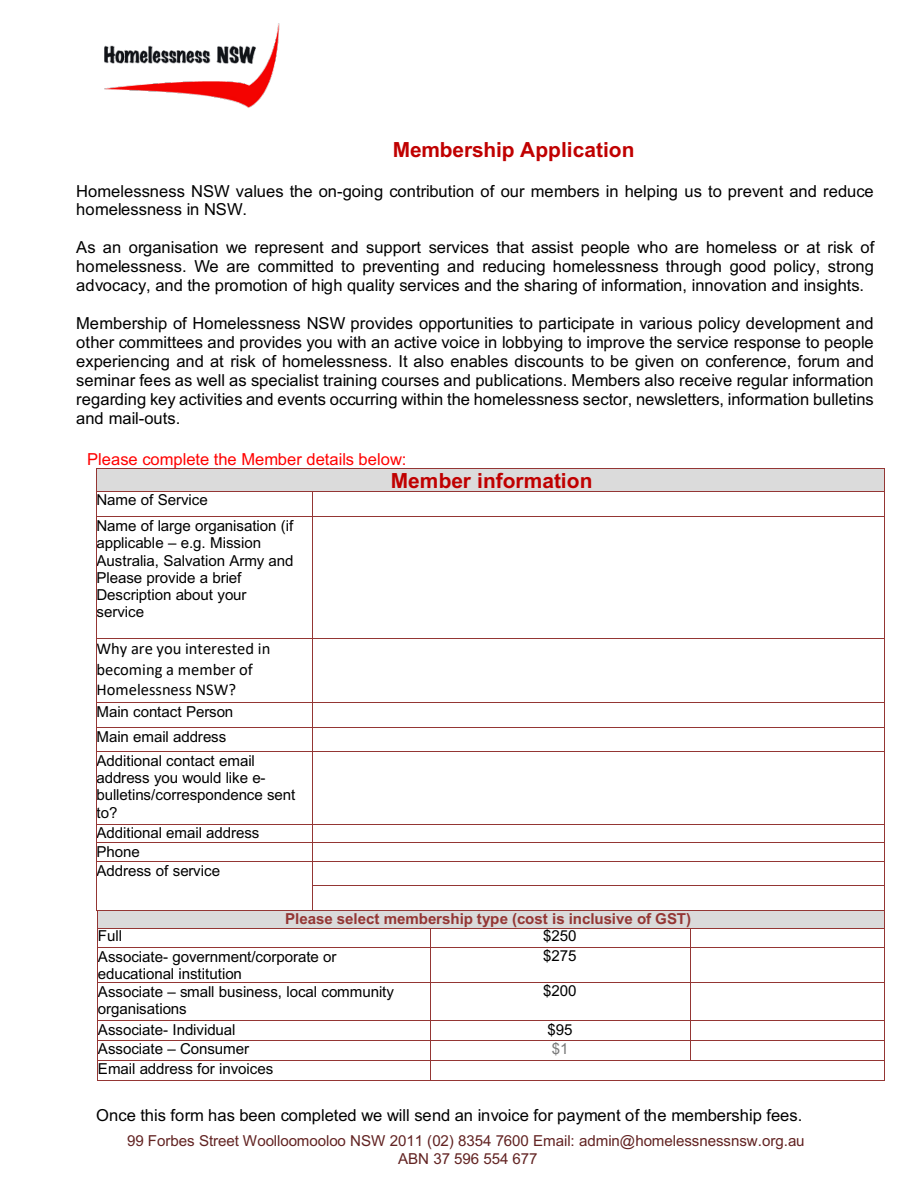
<style>
.page{position:relative;width:918px;height:1188px;background:#fff}
.page>*{position:absolute;margin:0;border:0;box-sizing:border-box;transform-origin:0 0}
.t1{font:700 20.85px "Arial";color:#c00000}
.t2{font:16.5px/18.9px "Arial";color:#000;text-align:justify}
.t3{font:16.5px/20.1px "Calibri";color:#000}
.t4{font:16.5px "Arial";letter-spacing:.005em;color:#f00}
.t5{font:15.15px/17.2px "Arial";letter-spacing:-.01em;color:#000}
.t6{font:15.15px/18px "Arial";letter-spacing:-.01em;color:#622322;text-align:center}
.t7{font:700 15.15px "Arial";letter-spacing:-.01em;color:#943634}
.t8{font:15.15px "Arial";color:#797979}
</style>
<div class="page">
<img style="left:104px;top:23px;width:176px;height:85px">
<div style="left:96px;top:469px;width:788px;height:22px;background:#dbdbdb"></div>
<hr style="left:97px;top:468px;width:787px;height:1px;background:#943634">
<hr style="left:97px;top:491px;width:215px;height:1px;background:#943634">
<hr style="left:313px;top:491px;width:571px;height:1px;background:#943634">
<svg style="left:96px;top:468px;width:1px;height:49px"></svg>
<hr style="left:97px;top:516px;width:215px;height:1px;background:#943634">
<svg style="left:312px;top:491px;width:1px;height:26px"></svg>
<hr style="left:313px;top:516px;width:571px;height:1px;background:#943634">
<svg style="left:884px;top:468px;width:1px;height:49px"></svg>
<hr style="left:96px;top:517px;width:1px;height:121px;background:#943634">
<hr style="left:312px;top:517px;width:1px;height:121px;background:#943634">
<hr style="left:884px;top:517px;width:1px;height:121px;background:#943634">
<hr style="left:97px;top:638px;width:215px;height:1px;background:#943634">
<hr style="left:313px;top:638px;width:571px;height:1px;background:#943634">
<hr style="left:96px;top:639px;width:1px;height:63px;background:#943634">
<hr style="left:312px;top:639px;width:1px;height:63px;background:#943634">
<hr style="left:884px;top:639px;width:1px;height:63px;background:#943634">
<hr style="left:97px;top:702px;width:215px;height:1px;background:#943634">
<hr style="left:313px;top:702px;width:571px;height:1px;background:#943634">
<hr style="left:97px;top:727px;width:215px;height:1px;background:#943634">
<hr style="left:313px;top:727px;width:571px;height:1px;background:#943634">
<svg style="left:96px;top:702px;width:1px;height:50px"></svg>
<hr style="left:97px;top:751px;width:215px;height:1px;background:#943634">
<svg style="left:312px;top:702px;width:1px;height:50px"></svg>
<hr style="left:313px;top:751px;width:571px;height:1px;background:#943634">
<svg style="left:884px;top:702px;width:1px;height:50px"></svg>
<hr style="left:96px;top:752px;width:1px;height:72px;background:#943634">
<hr style="left:312px;top:752px;width:1px;height:72px;background:#943634">
<hr style="left:884px;top:752px;width:1px;height:72px;background:#943634">
<hr style="left:97px;top:824px;width:215px;height:1px;background:#943634">
<hr style="left:313px;top:824px;width:571px;height:1px;background:#943634">
<hr style="left:97px;top:842px;width:215px;height:1px;background:#943634">
<hr style="left:313px;top:842px;width:571px;height:1px;background:#943634">
<hr style="left:97px;top:861px;width:215px;height:1px;background:#943634">
<hr style="left:313px;top:861px;width:571px;height:1px;background:#943634">
<hr style="left:313px;top:886px;width:571px;height:1px;background:#943634">
<div style="left:98px;top:911px;width:786px;height:17px;background:#dadada"></div>
<hr style="left:98px;top:910px;width:214px;height:1px;background:#943634">
<svg style="left:312px;top:824px;width:1px;height:87px"></svg>
<hr style="left:313px;top:910px;width:571px;height:1px;background:#943634">
<hr style="left:98px;top:928px;width:332px;height:1px;background:#943634">
<hr style="left:431px;top:928px;width:259px;height:1px;background:#943634">
<hr style="left:691px;top:928px;width:193px;height:1px;background:#943634">
<svg style="left:96px;top:824px;width:2px;height:124px"></svg>
<hr style="left:98px;top:947px;width:332px;height:1px;background:#943634">
<svg style="left:430px;top:928px;width:1px;height:20px"></svg>
<hr style="left:431px;top:947px;width:259px;height:1px;background:#943634">
<svg style="left:690px;top:928px;width:1px;height:20px"></svg>
<hr style="left:691px;top:947px;width:193px;height:1px;background:#943634">
<svg style="left:884px;top:824px;width:1px;height:124px"></svg>
<hr style="left:98px;top:948px;width:1px;height:34px;background:#943634">
<hr style="left:430px;top:948px;width:1px;height:34px;background:#943634">
<hr style="left:690px;top:948px;width:1px;height:34px;background:#943634">
<hr style="left:884px;top:948px;width:1px;height:34px;background:#943634">
<hr style="left:98px;top:982px;width:332px;height:1px;background:#943634">
<hr style="left:431px;top:982px;width:259px;height:1px;background:#943634">
<hr style="left:691px;top:982px;width:193px;height:1px;background:#943634">
<hr style="left:98px;top:983px;width:1px;height:38px;background:#943634">
<hr style="left:430px;top:983px;width:1px;height:38px;background:#943634">
<hr style="left:690px;top:983px;width:1px;height:38px;background:#943634">
<hr style="left:884px;top:983px;width:1px;height:38px;background:#943634">
<hr style="left:98px;top:1021px;width:332px;height:1px;background:#943634">
<hr style="left:431px;top:1021px;width:259px;height:1px;background:#943634">
<hr style="left:691px;top:1021px;width:193px;height:1px;background:#943634">
<hr style="left:98px;top:1040px;width:332px;height:1px;background:#943634">
<hr style="left:431px;top:1040px;width:259px;height:1px;background:#943634">
<hr style="left:691px;top:1040px;width:193px;height:1px;background:#943634">
<hr style="left:98px;top:1060px;width:332px;height:1px;background:#943634">
<hr style="left:431px;top:1060px;width:259px;height:1px;background:#943634">
<svg style="left:690px;top:1021px;width:1px;height:40px"></svg>
<hr style="left:691px;top:1060px;width:193px;height:1px;background:#943634">
<hr style="left:98px;top:1080px;width:332px;height:1px;background:#943634">
<svg style="left:430px;top:1021px;width:1px;height:60px"></svg>
<hr style="left:431px;top:1080px;width:453px;height:1px;background:#943634">
<svg style="left:884px;top:1021px;width:1px;height:60px"></svg>
<p class="t1" style="left:393px;top:138px;width:243px">Membership Application</p>
<p class="t2" style="left:76px;top:181px;width:799px">Homelessness NSW values the on-going contribution of our members in helping us to prevent and reduce homelessness in NSW.</p>
<p class="t2" style="left:76px;top:238px;width:800px">As an organisation we represent and support services that assist people who are homeless or at risk of homelessness. We are committed to preventing and reducing homelessness through good policy, strong advocacy, and the promotion of high quality services and the sharing of information, innovation and insights.</p>
<p class="t2" style="left:76px;top:314px;width:799px">Membership of Homelessness NSW provides opportunities to participate in various policy development and other committees and provides you with an active voice in lobbying to improve the service response to people experiencing and at risk of homelessness. It also enables discounts to be given on conference, forum and seminar fees as well as specialist training courses and publications. Members also receive regular information regarding key activities and events occurring within the homelessness sector, newsletters, information bulletins and mail-outs.</p>
<p class="t4" style="left:87px;top:450px;width:321px">Please complete the Member details below:</p>
<p class="t1" style="left:391px;top:469px;width:203px">Member information</p>
<p class="t5" style="left:96px;top:487px;width:198px;line-height:25.5px">Name of Service<br>Name of large organisation (if</p>
<p class="t5" style="left:96px;top:534px;width:199px">applicable – e.g. Mission<br>Australia, Salvation Army and<br>Please provide a brief<br>Description about your service</p>
<p class="t3" style="left:96px;top:639px;width:175px">Why are you interested in becoming a member of<br>Homelessness NSW?</p>
<p class="t5" style="left:96px;top:699px;width:160px;line-height:24.5px">Main contact Person<br>Main email address<br>Additional contact email</p>
<p class="t5" style="left:96px;top:769px;width:200px">address you would like e&shy;bulletins/correspondence sent to?</p>
<p class="t5" style="left:96px;top:823px;width:165px;line-height:18.8px">Additional email address<br>Phone<br>Address of service</p>
<p class="t7" style="left:285px;top:911px;width:408px">Please select membership type (cost is inclusive of GST)</p>
<p class="t5" style="left:98px;top:928px;width:26px">Full</p>
<p class="t5" style="left:543px;top:928px;width:35px">$250</p>
<p class="t5" style="left:98px;top:948px;width:240px">Associate- government/corporate or educational institution</p>
<p class="t5" style="left:543px;top:947px;width:35px">$275</p>
<p class="t5" style="left:98px;top:983px;width:298px">Associate – small business, local community organisations</p>
<p class="t5" style="left:543px;top:983px;width:35px">$200</p>
<p class="t5" style="left:98px;top:1021px;width:139px">Associate- Individual</p>
<p class="t5" style="left:548px;top:1021px;width:26px">$95</p>
<p class="t5" style="left:98px;top:1041px;width:153px">Associate – Consumer</p>
<p class="t8" style="left:552px;top:1041px;width:18px">$1</p>
<p class="t5" style="left:98px;top:1060px;width:177px">Email address for invoices</p>
<p class="t2" style="left:96px;top:1106px;width:708px">Once this form has been completed we will send an invoice for payment of the membership fees.</p>
<p class="t6" style="left:127px;top:1132px;width:679px">99 Forbes Street Woolloomooloo NSW 2011 (02) 8354 7600 Email: admin@homelessnessnsw.org.au<br>ABN 37 596 554 677</p>
</div>
